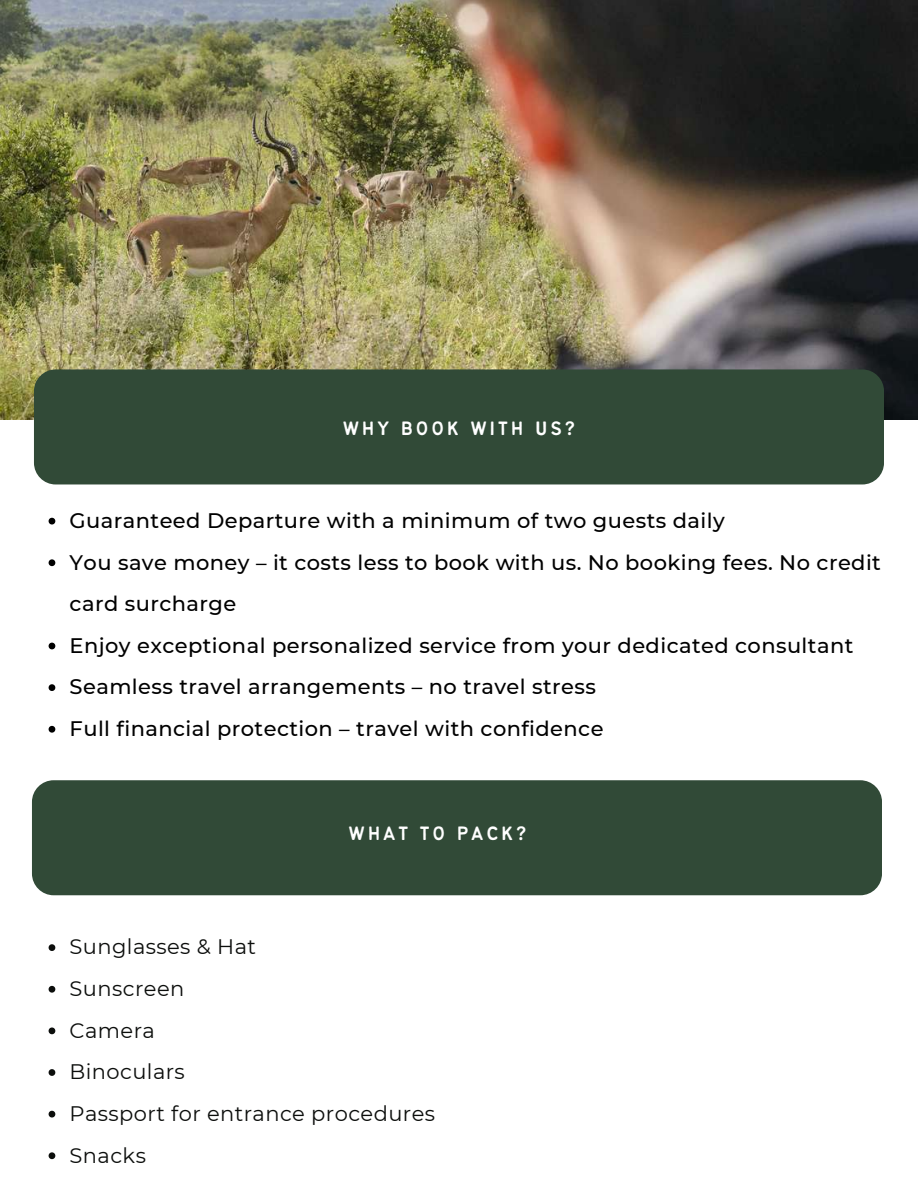
<style>
.page{position:relative;width:918px;height:1188px;background:#fff}
.page>*{position:absolute;margin:0;border:0;box-sizing:border-box;transform-origin:0 0}
.t1{font:21.3px "Bantayog";letter-spacing:.13em;color:#fff}
.t2{font:500 21px/41.7px "Montserrat";letter-spacing:.02em;color:#000}
.t3{font:21px/41.7px "Montserrat";letter-spacing:.02em;color:#0c0e0c}
</style>
<div class="page">
<img style="left:0;top:0;width:918px;height:420px">
<div style="left:34px;top:369px;width:850px;height:115px;background:#314a37;border-radius:22px"></div>
<svg style="left:49px;top:518px;width:6px;height:7px"></svg>
<svg style="left:49px;top:559px;width:6px;height:7px"></svg>
<svg style="left:49px;top:643px;width:6px;height:6px"></svg>
<svg style="left:49px;top:684px;width:6px;height:7px"></svg>
<svg style="left:49px;top:726px;width:6px;height:7px"></svg>
<div style="left:32px;top:780px;width:850px;height:115px;background:#314a37;border-radius:22px"></div>
<svg style="left:49px;top:944px;width:6px;height:7px"></svg>
<svg style="left:49px;top:986px;width:6px;height:7px"></svg>
<svg style="left:49px;top:1028px;width:6px;height:6px"></svg>
<svg style="left:49px;top:1069px;width:6px;height:7px"></svg>
<svg style="left:49px;top:1111px;width:6px;height:7px"></svg>
<svg style="left:49px;top:1152px;width:6px;height:7px"></svg>
<p class="t1" style="left:343px;top:420px;width:234px">WHY BOOK WITH US?</p>
<p class="t2" style="left:70px;top:500px;width:813px">Guaranteed Departure with a minimum of two guests daily<br>You save money – it costs less to book with us. No booking fees. No credit card surcharge<br>Enjoy exceptional personalized service from your dedicated consultant Seamless travel arrangements – no travel stress<br>Full financial protection – travel with confidence</p>
<p class="t1" style="left:349px;top:825px;width:179px">WHAT TO PACK?</p>
<p class="t3" style="left:70px;top:926px;width:367px">Sunglasses &amp; Hat<br>Sunscreen<br>Camera<br>Binoculars<br>Passport for entrance procedures<br>Snacks</p>
</div>
